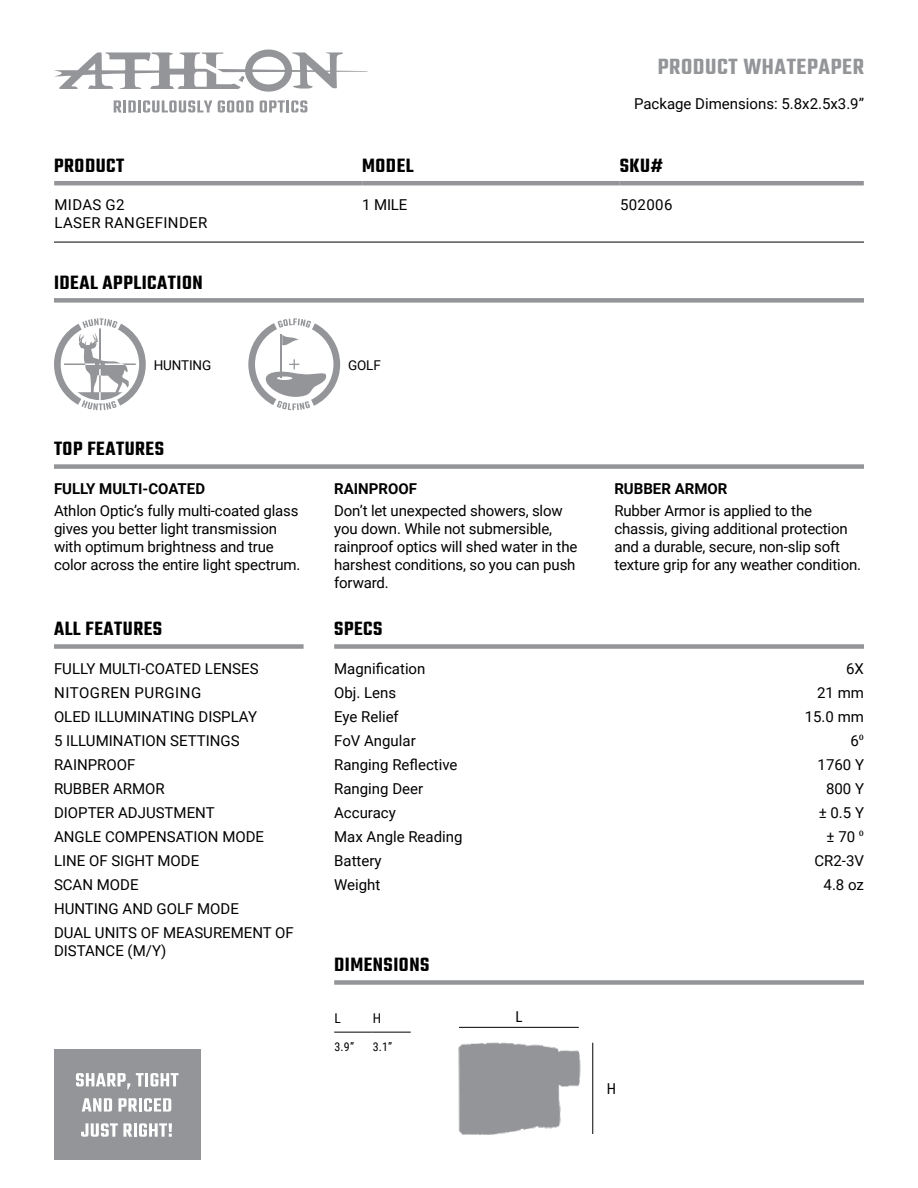
<style>
.page{position:relative;width:918px;height:1188px;background:#fff}
.page>*{position:absolute;margin:0;border:0;box-sizing:border-box;transform-origin:0 0}
.product_name{font:600 24px "Teko";letter-spacing:.025em;color:#939598}
.product_name-2{font:600 21px "Teko";letter-spacing:.025em;color:#000}
.Table_text_Headings{font:15px/18px "Roboto";letter-spacing:-.01em;color:#000}
.t1{font:700 15px "Roboto";color:#000}
.Table_text_Headings-2{font:15px "Roboto";letter-spacing:.025em;color:#000}
.Table_text_Headings-3{font:15px "Roboto";letter-spacing:.035em;color:#000}
.t2{font:15px "Roboto Condensed";color:#000}
.Table_text_Headings-4{font:13.5px "Roboto";letter-spacing:-.01em;color:#000}
.Table_text_Headings-5{font:13.5px "Roboto Condensed";color:#000}
.Table_text_Headings-6{font:12px "Roboto Condensed";color:#000}
.s1{font-family:"Minion Pro"}
</style>
<div class="page">
<img style="left:458px;top:1042px;width:136px;height:92px">
<svg style="left:114px;top:100px;width:98px;height:13px"></svg>
<svg style="left:218px;top:100px;width:36px;height:13px"></svg>
<svg style="left:260px;top:100px;width:47px;height:13px"></svg>
<svg style="left:54px;top:49px;width:313px;height:43px"></svg>
<div style="left:54px;top:298px;width:810px;height:5px;background:#939598"></div>
<div style="left:54px;top:464px;width:810px;height:5px;background:#939598"></div>
<div style="left:54px;top:644px;width:250px;height:5px;background:#939598"></div>
<div style="left:334px;top:644px;width:530px;height:5px;background:#939598"></div>
<div style="left:334px;top:980px;width:530px;height:5px;background:#939598"></div>
<hr style="left:54px;top:181px;width:308px;height:4px;background:#939598">
<hr style="left:362px;top:181px;width:258px;height:4px;background:#939598">
<hr style="left:620px;top:181px;width:244px;height:4px;background:#939598">
<hr style="left:54px;top:242px;width:810px;height:1px;background:#000">
<div style="left:54px;top:1050px;width:146px;height:110px;background:#939598"></div>
<svg style="left:76px;top:1073px;width:54px;height:16px"></svg>
<svg style="left:136px;top:1073px;width:42px;height:13px"></svg>
<svg style="left:82px;top:1098px;width:30px;height:14px"></svg>
<svg style="left:118px;top:1098px;width:19px;height:14px"></svg>
<hr style="left:139px;top:1098px;width:3px;height:14px;background:#fff">
<svg style="left:144px;top:1098px;width:27px;height:14px"></svg>
<svg style="left:81px;top:1123px;width:51px;height:14px"></svg>
<hr style="left:134px;top:1123px;width:3px;height:14px;background:#fff">
<svg style="left:139px;top:1123px;width:33px;height:14px"></svg>
<hr style="left:334px;top:1032px;width:38px;height:1px;background:#000">
<hr style="left:372px;top:1032px;width:39px;height:1px;background:#000">
<svg style="left:54px;top:318px;width:92px;height:92px"></svg>
<hr style="left:459px;top:1027px;width:120px;height:1px;background:#000">
<hr style="left:592px;top:1043px;width:1px;height:91px;background:#000">
<svg style="left:248px;top:318px;width:92px;height:92px"></svg>
<hr style="left:280px;top:335px;width:1px;height:43px;background:#939598">
<p class="product_name" style="left:658px;top:52px;width:208px">PRODUCT WHATEPAPER</p>
<p class="Table_text_Headings" style="left:634px;top:94px;width:232px">Package Dimensions: 5.8x2.5x3.9”</p>
<p class="product_name-2" style="left:54px;top:153px;width:72px">PRODUCT</p>
<p class="product_name-2" style="left:362px;top:153px;width:53px">MODEL</p>
<p class="product_name-2" style="left:620px;top:153px;width:45px">SKU#</p>
<p class="Table_text_Headings" style="left:54px;top:195px;width:72px">MIDAS G2</p>
<p class="Table_text_Headings-2" style="left:54px;top:212px;width:154px">LASER RANGEFINDER</p>
<p class="Table_text_Headings" style="left:362px;top:195px;width:47px">1 MILE</p>
<p class="Table_text_Headings" style="left:620px;top:195px;width:54px">502006</p>
<p class="product_name-2" style="left:54px;top:269px;width:150px">IDEAL APPLICATION</p>
<p class="Table_text_Headings-4" style="left:154px;top:355px;width:59px">HUNTING</p>
<p class="Table_text_Headings-4" style="left:348px;top:355px;width:34px">GOLF</p>
<p class="product_name-2" style="left:54px;top:435px;width:111px">TOP FEATURES</p>
<p class="t1" style="left:54px;top:478px;width:153px">FULLY MULTI-COATED</p>
<p class="Table_text_Headings" style="left:54px;top:501px;width:248px">Athlon Optic’s fully multi-coated glass gives you better light transmission with optimum brightness and true color across the entire light spectrum.</p>
<p class="t1" style="left:334px;top:478px;width:84px">RAINPROOF</p>
<p class="Table_text_Headings" style="left:334px;top:501px;width:245px">Don’t let unexpected showers, slow you down. While not submersible, rainproof optics will shed water in the harshest conditions, so you can push forward.</p>
<p class="product_name-2" style="left:54px;top:615px;width:110px">ALL FEATURES</p>
<p class="product_name-2" style="left:334px;top:615px;width:50px">SPECS</p>
<p class="Table_text_Headings" style="left:54px;top:660px;width:206px">FULLY MULTI-COATED LENSES</p>
<p class="Table_text_Headings-3" style="left:54px;top:683px;width:149px">NITOGREN PURGING</p>
<p class="Table_text_Headings" style="left:54px;top:708px;width:205px">OLED ILLUMINATING DISPLAY</p>
<p class="Table_text_Headings" style="left:54px;top:731px;width:187px">5 ILLUMINATION SETTINGS</p>
<p class="Table_text_Headings" style="left:54px;top:755px;width:83px">RAINPROOF</p>
<p class="Table_text_Headings" style="left:54px;top:779px;width:112px">RUBBER ARMOR</p>
<p class="Table_text_Headings" style="left:54px;top:803px;width:162px">DIOPTER ADJUSTMENT</p>
<p class="Table_text_Headings" style="left:54px;top:827px;width:212px">ANGLE COMPENSATION MODE</p>
<p class="Table_text_Headings" style="left:54px;top:851px;width:147px">LINE OF SIGHT MODE</p>
<p class="Table_text_Headings" style="left:54px;top:875px;width:86px">SCAN MODE</p>
<p class="Table_text_Headings" style="left:54px;top:899px;width:186px">HUNTING AND GOLF MODE</p>
<p class="Table_text_Headings" style="left:54px;top:923px;width:241px">DUAL UNITS OF MEASUREMENT OF<br>DISTANCE (M/Y)</p>
<p class="Table_text_Headings" style="left:334px;top:660px;width:93px">Magnification</p>
<p class="Table_text_Headings" style="left:334px;top:684px;width:64px">Obj. Lens</p>
<p class="Table_text_Headings" style="left:334px;top:708px;width:66px">Eye Relief</p>
<p class="Table_text_Headings" style="left:334px;top:731px;width:83px">FoV Angular</p>
<p class="Table_text_Headings" style="left:334px;top:755px;width:125px">Ranging Reflective</p>
<p class="Table_text_Headings" style="left:334px;top:779px;width:90px">Ranging Deer</p>
<p class="Table_text_Headings" style="left:334px;top:803px;width:63px">Accuracy</p>
<p class="Table_text_Headings" style="left:334px;top:827px;width:130px">Max Angle Reading</p>
<p class="Table_text_Headings" style="left:334px;top:851px;width:49px">Battery</p>
<p class="Table_text_Headings" style="left:334px;top:875px;width:48px">Weight</p>
<p class="product_name-2" style="left:334px;top:951px;width:97px">DIMENSIONS</p>
<p class="Table_text_Headings-5" style="left:334px;top:1008px;width:8px">L</p>
<p class="Table_text_Headings-5" style="left:373px;top:1008px;width:10px">H</p>
<p class="Table_text_Headings-6" style="left:334px;top:1038px;width:21px">3.9”</p>
<p class="Table_text_Headings-6" style="left:373px;top:1038px;width:21px">3.1”</p>
<p class="t2" style="left:515px;top:1007px;width:9px">L</p>
<p class="t1" style="left:614px;top:478px;width:115px">RUBBER ARMOR</p>
<p class="Table_text_Headings" style="left:614px;top:501px;width:248px">Rubber Armor is applied to the chassis, giving additional protection and a durable, secure, non-slip soft texture grip for any weather condition.</p>
<p class="t2" style="left:607px;top:1078px;width:11px">H</p>
<p class="Table_text_Headings" style="left:846px;top:660px;width:19px">6X</p>
<p class="Table_text_Headings" style="left:817px;top:684px;width:48px">21 mm</p>
<p class="Table_text_Headings" style="left:805px;top:708px;width:61px">15.0 mm</p>
<p class="Table_text_Headings" style="left:850px;top:731px;width:15px">6<span class="s1">⁰</span></p>
<p class="Table_text_Headings" style="left:818px;top:755px;width:48px">1760 Y</p>
<p class="Table_text_Headings" style="left:826px;top:779px;width:40px">800 Y</p>
<p class="Table_text_Headings" style="left:819px;top:803px;width:47px">± 0.5 Y</p>
<p class="Table_text_Headings" style="left:827px;top:827px;width:39px">± 70 <span class="s1">⁰</span></p>
<p class="Table_text_Headings" style="left:814px;top:851px;width:51px">CR2-3V</p>
<p class="Table_text_Headings" style="left:824px;top:875px;width:42px">4.8 oz</p>
</div>
